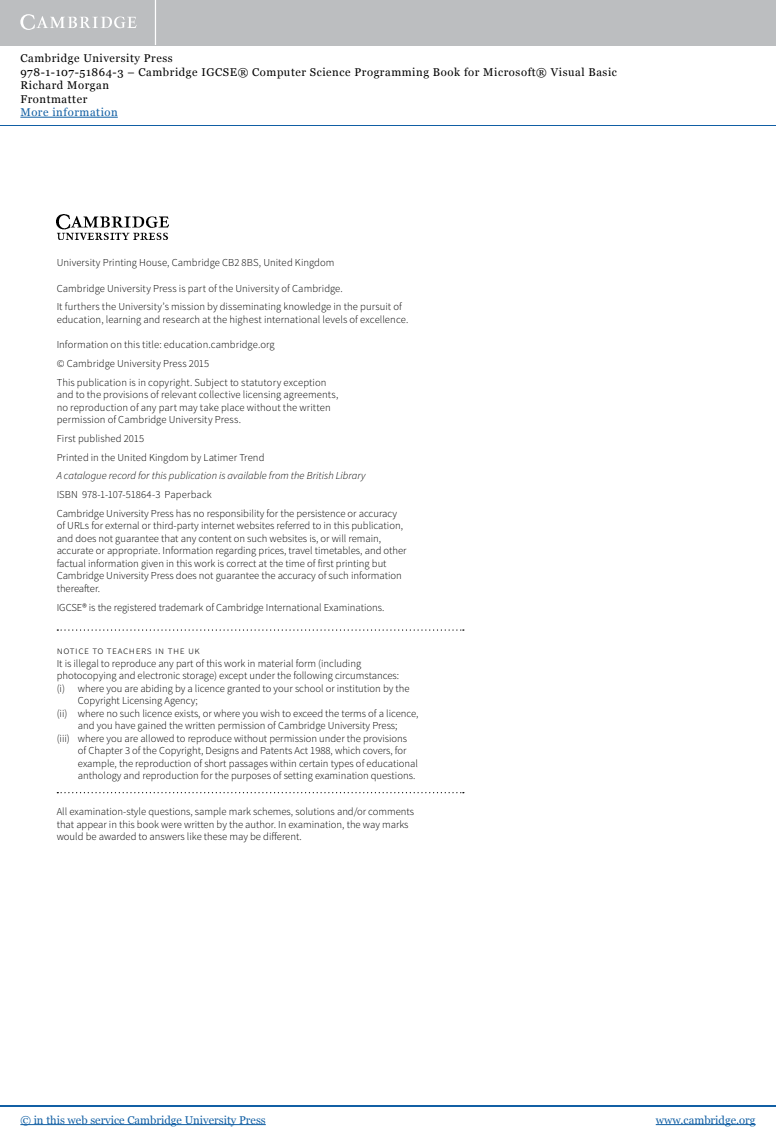
<style>
.page{position:relative;width:776px;height:1144px;background:#fff}
.page>*{position:absolute;margin:0;border:0;box-sizing:border-box;transform-origin:0 0}
.t1{font:11.25px/13.4px "Georgia";letter-spacing:.05em;color:#000}
.t2{font:11.25px "Georgia";color:#115fa4}
.t3{font:11.25px "Georgia";letter-spacing:.05em;color:#115fa4}
.t4{font:300 10.62px/12.5px "Source Sans Pro";color:#000}
.t5{font:italic 300 10.62px "Source Sans Pro";letter-spacing:.005em;color:#000}
</style>
<div class="page">
<div style="left:0;top:0;width:776px;height:45px;background:#bcbec0"></div>
<hr style="left:155px;top:0;width:1px;height:45px;background:#fff">
<svg style="left:20px;top:14px;width:117px;height:16px"></svg>
<hr style="left:20px;top:117px;width:98px;height:1px;background:#115fa4">
<hr style="left:0;top:125px;width:776px;height:1px;background:#115fa4">
<hr style="left:0;top:1104px;width:776px;height:1px;background:#115fa4">
<hr style="left:20px;top:1124px;width:246px;height:1px;background:#115fa4">
<hr style="left:656px;top:1124px;width:100px;height:1px;background:#115fa4">
<svg style="left:57px;top:629px;width:407px;height:1px"></svg>
<svg style="left:57px;top:792px;width:407px;height:1px"></svg>
<img style="left:57px;top:215px;width:111px;height:25px">
<p class="t1" style="left:20px;top:51px;width:598px">Cambridge University Press<br>978-1-107-51864-3 – Cambridge IGCSE® Computer Science Programming Book for Microsoft® Visual Basic Richard Morgan<br>Frontmatter</p>
<p class="t3" style="left:20px;top:104px;width:99px">More information</p>
<p class="t4" style="left:57px;top:256px;width:279px">University Printing House, Cambridge CB2 8BS, United Kingdom</p>
<p class="t4" style="left:57px;top:279px;width:347px;line-height:18.8px">Cambridge University Press is part of the University of Cambridge.<br>It furthers the University’s mission by disseminating knowledge in the pursuit of</p>
<p class="t4" style="left:57px;top:313px;width:353px">education, learning and research at the highest international levels of excellence.</p>
<p class="t4" style="left:57px;top:335px;width:271px;line-height:18.8px">Information on this title: education.cambridge.org<br>© Cambridge University Press 2015<br>This publication is in copyright. Subject to statutory exception</p>
<p class="t4" style="left:57px;top:388px;width:283px">and to the provisions of relevant collective licensing agreements, no reproduction of any part may take place without the written permission of Cambridge University Press.</p>
<p class="t4" style="left:57px;top:429px;width:209px;line-height:18.8px">First published 2015<br>Printed in the United Kingdom by Latimer Trend</p>
<p class="t5" style="left:57px;top:469px;width:311px">A catalogue record for this publication is available from the British Library</p>
<p class="t4" style="left:57px;top:485px;width:342px;line-height:18.8px">ISBN 978-1-107-51864-3 Paperback<br>Cambridge University Press has no responsibility for the persistence or accuracy</p>
<p class="t4" style="left:57px;top:519px;width:351px">of URLs for external or third-party internet websites referred to in this publication, and does not guarantee that any content on such websites is, or will remain, accurate or appropriate. Information regarding prices, travel timetables, and other factual information given in this work is correct at the time of first printing but Cambridge University Press does not guarantee the accuracy of such information thereafter.</p>
<p class="t4" style="left:57px;top:600px;width:329px">IGCSE® is the registered trademark of Cambridge International Examinations.</p>
<p class="t4" style="left:57px;top:644px;width:145px">notice to teachers in the uk</p>
<p class="t4" style="left:57px;top:657px;width:306px">It is illegal to reproduce any part of this work in material form (including</p>
<p class="t4" style="left:57px;top:669px;width:344px">photocopying and electronic storage) except under the following circumstances:</p>
<p class="t4" style="left:57px;top:682px;width:354px">(i) where you are abiding by a licence granted to your school or institution by the</p>
<p class="t4" style="left:78px;top:694px;width:121px">Copyright Licensing Agency;</p>
<p class="t4" style="left:57px;top:707px;width:363px">(ii) where no such licence exists, or where you wish to exceed the terms of a licence,</p>
<p class="t4" style="left:78px;top:719px;width:321px">and you have gained the written permission of Cambridge University Press;</p>
<p class="t4" style="left:57px;top:732px;width:352px">(iii) where you are allowed to reproduce without permission under the provisions</p>
<p class="t4" style="left:78px;top:744px;width:330px">of Chapter 3 of the Copyright, Designs and Patents Act 1988, which covers, for</p>
<p class="t4" style="left:78px;top:757px;width:342px">example, the reproduction of short passages within certain types of educational</p>
<p class="t4" style="left:78px;top:769px;width:339px">anthology and reproduction for the purposes of setting examination questions.</p>
<p class="t4" style="left:57px;top:805px;width:359px">All examination-style questions, sample mark schemes, solutions and/or comments that appear in this book were written by the author. In examination, the way marks would be awarded to answers like these may be different.</p>
<p class="t2" style="left:20px;top:1111px;width:247px">© in this web service Cambridge University Press</p>
<p class="t2" style="left:656px;top:1111px;width:101px">www.cambridge.org</p>
</div>
